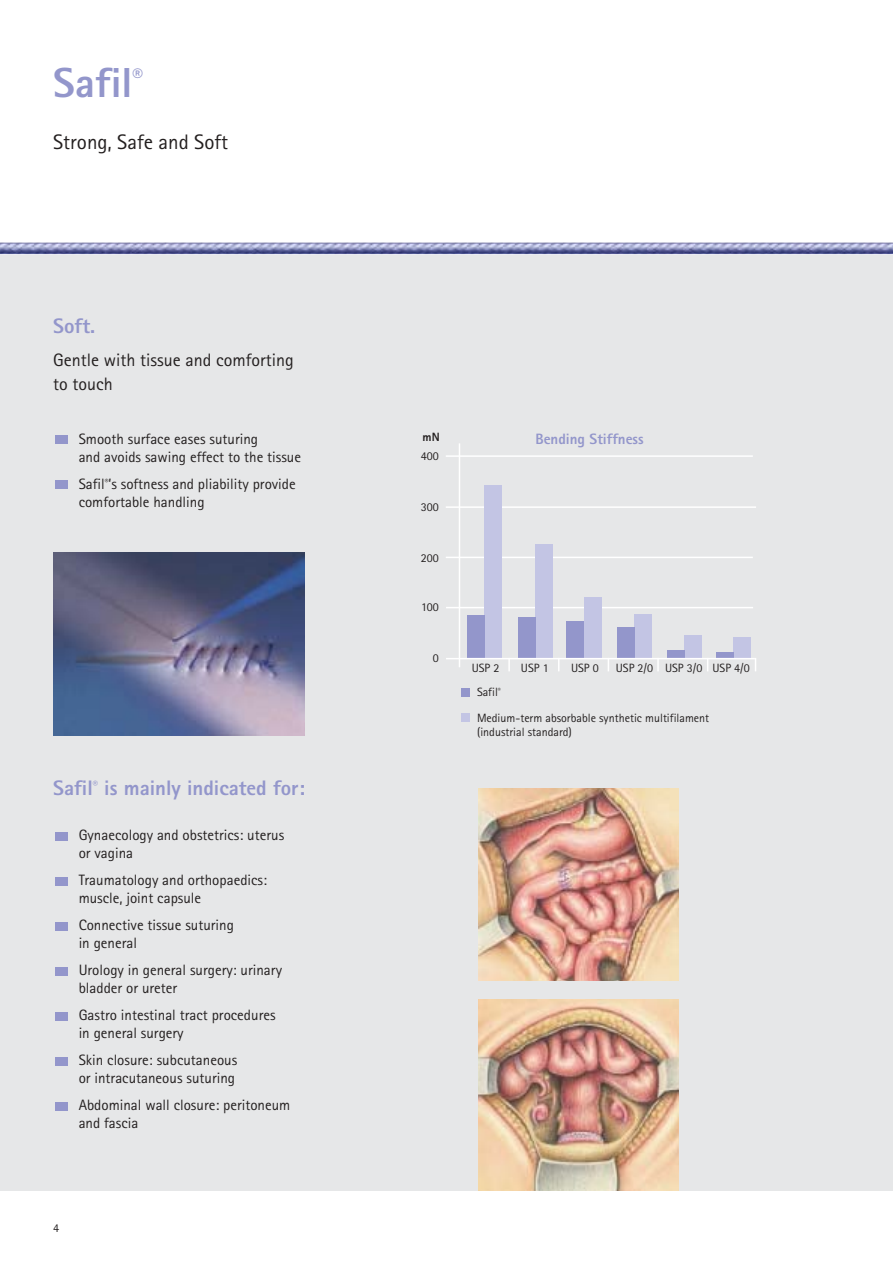
<style>
.page{position:relative;width:893px;height:1263px;background:#fff}
.page>*{position:absolute;margin:0;border:0;box-sizing:border-box;transform-origin:0 0}
.t1{font:800 42px "Rotis Sans Serif";color:#9396cb}
.t2{font:800 21px "Rotis Sans Serif";color:#9396cb}
.t3{font:21px "Rotis Sans Serif";color:#231f1f}
.t4{font:18px/24px "Rotis Sans Serif";color:#231f1f}
.t5{font:15px/18px "Rotis Sans Serif";color:#231f1f}
.t6{font:800 15px "Rotis Sans Serif";color:#9396cb}
.t7{font:12px/25px "Rotis Sans Serif";color:#231f1f}
.t8{font:800 12px "Rotis Sans Serif";color:#231f1f}
</style>
<div class="page">
<div style="left:0;top:255px;width:892px;height:936px;background:#e6e7e8"></div>
<img style="left:0;top:242px;width:892px;height:12px">
<hr style="left:446px;top:607px;width:307px;height:1px;background:#fff">
<hr style="left:446px;top:557px;width:306px;height:1px;background:#fff">
<hr style="left:446px;top:455px;width:306px;height:2px;background:#fff">
<hr style="left:446px;top:506px;width:310px;height:2px;background:#fff">
<hr style="left:458px;top:443px;width:2px;height:224px;background:#fff">
<svg style="left:508px;top:659px;width:2px;height:12px"></svg>
<svg style="left:558px;top:659px;width:1px;height:12px"></svg>
<svg style="left:657px;top:659px;width:1px;height:12px"></svg>
<svg style="left:707px;top:659px;width:1px;height:12px"></svg>
<svg style="left:754px;top:658px;width:2px;height:13px"></svg>
<svg style="left:607px;top:659px;width:2px;height:12px"></svg>
<div style="left:484px;top:485px;width:17px;height:173px;background:#c3c5e4"></div>
<div style="left:468px;top:615px;width:17px;height:43px;background:#9396cb"></div>
<div style="left:535px;top:544px;width:17px;height:115px;background:#c3c5e4"></div>
<div style="left:518px;top:617px;width:17px;height:41px;background:#9396cb"></div>
<div style="left:584px;top:597px;width:17px;height:62px;background:#c3c5e4"></div>
<div style="left:566px;top:621px;width:18px;height:37px;background:#9396cb"></div>
<div style="left:634px;top:614px;width:17px;height:45px;background:#c3c5e4"></div>
<div style="left:617px;top:627px;width:17px;height:30px;background:#9396cb"></div>
<div style="left:684px;top:635px;width:17px;height:24px;background:#c3c5e4"></div>
<div style="left:667px;top:650px;width:17px;height:8px;background:#9396cb"></div>
<div style="left:733px;top:637px;width:17px;height:22px;background:#c3c5e4"></div>
<div style="left:716px;top:652px;width:17px;height:6px;background:#9396cb"></div>
<hr style="left:446px;top:658px;width:308px;height:1px;background:#fff">
<div style="left:461px;top:713px;width:9px;height:9px;background:#c3c5e4"></div>
<div style="left:461px;top:688px;width:9px;height:8px;background:#9396cb"></div>
<div style="left:55px;top:480px;width:12px;height:9px;background:#9396cb"></div>
<div style="left:55px;top:435px;width:12px;height:9px;background:#9396cb"></div>
<div style="left:55px;top:1102px;width:12px;height:8px;background:#9396cb"></div>
<div style="left:55px;top:1057px;width:12px;height:8px;background:#9396cb"></div>
<div style="left:55px;top:1012px;width:12px;height:8px;background:#9396cb"></div>
<div style="left:55px;top:967px;width:12px;height:8px;background:#9396cb"></div>
<div style="left:55px;top:922px;width:12px;height:8px;background:#9396cb"></div>
<div style="left:55px;top:877px;width:12px;height:8px;background:#9396cb"></div>
<div style="left:55px;top:832px;width:12px;height:8px;background:#9396cb"></div>
<img style="left:53px;top:553px;width:252px;height:183px">
<img style="left:479px;top:789px;width:200px;height:191px">
<img style="left:479px;top:999px;width:200px;height:192px">
<h1 class="t1" style="left:53px;top:68px;width:91px">Safil<sup>®</sup></h1>
<h2 class="t3" style="left:53px;top:135px;width:176px">Strong, Safe and Soft</h2>
<h2 class="t2" style="left:53px;top:319px;width:43px">Soft.</h2>
<p class="t4" style="left:53px;top:350px;width:242px">Gentle with tissue and comforting to touch</p>
<p class="t5" style="left:79px;top:431px;width:224px">Smooth surface eases suturing<br>and avoids sawing effect to the tissue</p>
<p class="t5" style="left:79px;top:476px;width:218px">Safil<sup>®</sup>’s softness and pliability provide comfortable handling</p>
<h2 class="t2" style="left:53px;top:781px;width:253px">Safil<sup>®</sup> is mainly indicated for:</h2>
<p class="t5" style="left:79px;top:828px;width:207px">Gynaecology and obstetrics: uterus or vagina</p>
<p class="t5" style="left:79px;top:873px;width:190px">Traumatology and orthopaedics: muscle, joint capsule</p>
<p class="t5" style="left:79px;top:918px;width:157px">Connective tissue suturing in general</p>
<p class="t5" style="left:79px;top:963px;width:205px">Urology in general surgery: urinary bladder or ureter</p>
<p class="t5" style="left:79px;top:1008px;width:198px">Gastro intestinal tract procedures in general surgery</p>
<p class="t5" style="left:79px;top:1053px;width:160px">Skin closure: subcutaneous or intracutaneous suturing</p>
<p class="t5" style="left:79px;top:1098px;width:213px">Abdominal wall closure: peritoneum and fascia</p>
<p class="t7" style="left:53px;top:1216px;width:7px">4</p>
<p class="t8" style="left:422px;top:433px;width:19px">mN</p>
<p class="t7" style="left:421px;top:445px;width:19px">400</p>
<p class="t7" style="left:421px;top:495px;width:19px">300</p>
<p class="t7" style="left:421px;top:547px;width:19px">200</p>
<p class="t7" style="left:421px;top:596px;width:19px">100</p>
<p class="t7" style="left:433px;top:647px;width:7px">0</p>
<p class="t6" style="left:535px;top:434px;width:110px">Bending Stiffness</p>
<p class="t7" style="left:471px;top:657px;width:29px">USP 2</p>
<p class="t7" style="left:521px;top:657px;width:29px">USP 1</p>
<p class="t7" style="left:571px;top:657px;width:29px">USP 0</p>
<p class="t7" style="left:615px;top:657px;width:135px">USP 2/0 USP 3/0 USP 4/0</p>
<p class="t7" style="left:477px;top:681px;width:234px">Safil<sup>®<br></sup>Medium-term absorbable synthetic multifilament</p>
<p class="t7" style="left:477px;top:721px;width:96px">(industrial standard)</p>
</div>
